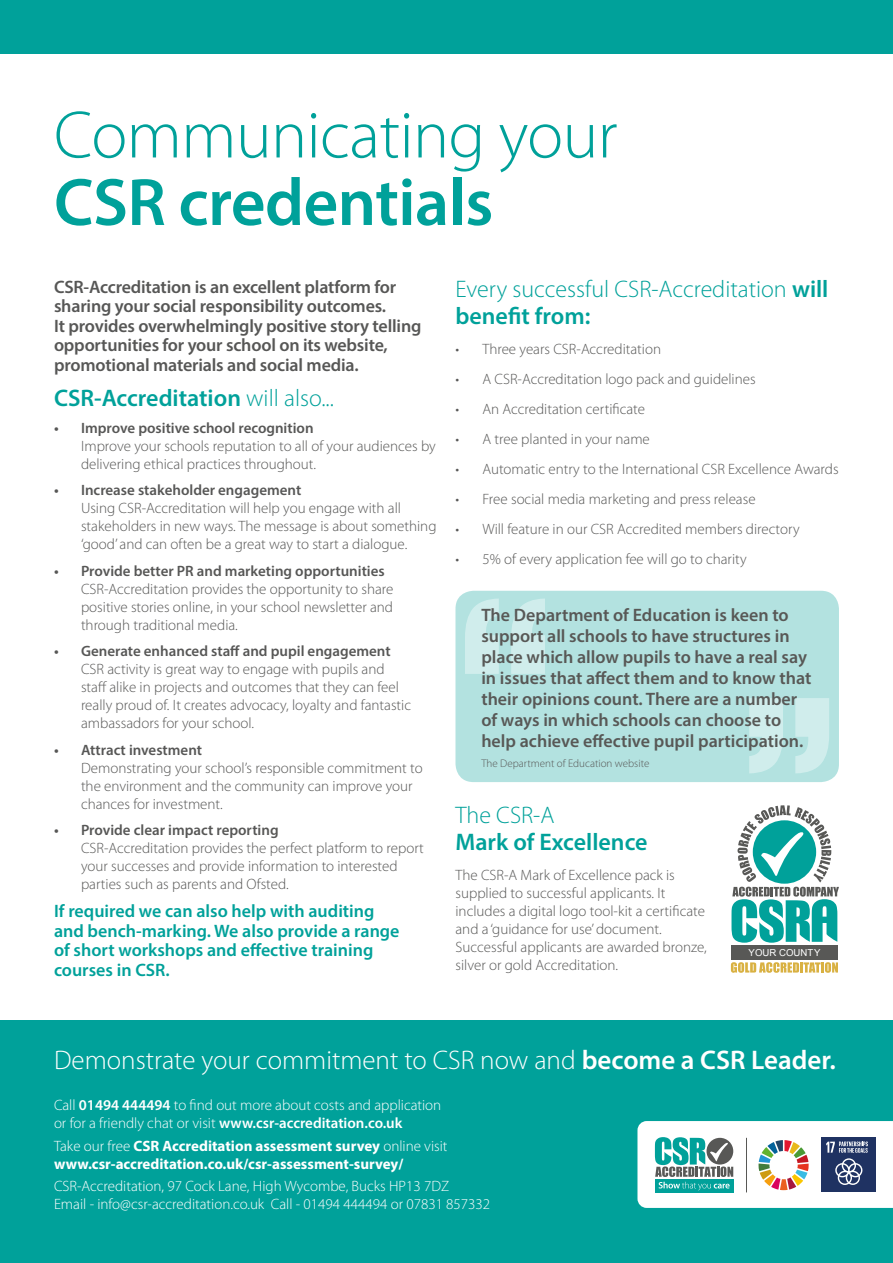
<style>
.page{position:relative;width:893px;height:1263px;background:#fff}
.page>*{position:absolute;margin:0;border:0;box-sizing:border-box;transform-origin:0 0}
.t1{font:300 67.5px "Myriad Pro";letter-spacing:-.01em;color:#00a19a}
.t2{font:600 67.5px "Myriad Pro";letter-spacing:-.01em;color:#00a19a}
.t3{font:300 27px "Myriad Pro";color:#fff}
.t4{font:300 24px/27px "Myriad Pro";color:#00a19a}
.t5{font:600 24px "Myriad Pro";color:#00a19a}
.t6{font:600 18px/21px "Myriad Pro";color:#585856}
.t7{font:600 18px/19.5px "Myriad Pro";letter-spacing:-.01em;color:#575756}
.t8{font:600 18px/19.5px "Myriad Pro";color:#00a19a}
.t9{font:300 15px/18px "Myriad Pro";color:#575756}
.t10{font:300 15px/18px "Myriad Pro";color:#fff}
.t11{font:600 15px "Myriad Pro";color:#575756}
.t12{font:700 15px/18px "Myriad Pro";color:#fff}
.t13{font:300 11.1px "Myriad Pro";color:#575756}
.t14{font:9.6px "Arial";color:#fff}
.s1{font-weight:300}
.s2{font-weight:600}
</style>
<div class="page">
<div style="left:0;top:1020px;width:893px;height:243px;background:#00a19a"></div>
<div style="left:0;top:0;width:893px;height:54px;background:#00a19a"></div>
<svg style="left:637px;top:1121px;width:256px;height:87px;background:#becfd2"></svg>
<hr style="left:746px;top:1138px;width:1px;height:54px;background:#585856">
<div style="left:731px;top:945px;width:107px;height:14px;background:#585856"></div>
<svg style="left:731px;top:962px;width:107px;height:11px"></svg>
<svg style="left:731px;top:805px;width:108px;height:138px"></svg>
<div style="left:455px;top:591px;width:384px;height:191px;background:#b3e2e0;border-radius:18px"></div>
<svg style="left:465px;top:598px;width:80px;height:76px"></svg>
<svg style="left:749px;top:698px;width:80px;height:75px"></svg>
<h1 class="t1" style="left:54px;top:98px;width:565px">Communicating your</h1>
<h1 class="t2" style="left:54px;top:159px;width:441px">CSR credentials</h1>
<p class="t7" style="left:54px;top:276px;width:369px">CSR-Accreditation is an excellent platform for sharing your social responsibility outcomes.<br>It provides overwhelmingly positive story telling opportunities for your school on its website, promotional materials and social media.</p>
<h3 class="t5" style="left:54px;top:383px;width:281px">CSR-Accreditation <span class="s1">will also...</span></h3>
<p class="t11" style="left:54px;top:418px;width:261px">• Improve positive school recognition</p>
<p class="t9" style="left:81px;top:437px;width:356px">Improve your schools reputation to all of your audiences by delivering ethical practices throughout.</p>
<p class="t11" style="left:54px;top:481px;width:249px">• Increase stakeholder engagement</p>
<p class="t9" style="left:81px;top:499px;width:357px">Using CSR-Accreditation will help you engage with all stakeholders in new ways. The message is about something ‘good’ and can often be a great way to start a dialogue.</p>
<p class="t11" style="left:54px;top:561px;width:332px">• Provide better PR and marketing opportunities</p>
<p class="t9" style="left:81px;top:580px;width:314px;text-align:justify">CSR-Accreditation provides the opportunity to share positive stories online, in your school newsletter and through traditional media.</p>
<p class="t11" style="left:54px;top:642px;width:338px">• Generate enhanced staff and pupil engagement</p>
<p class="t9" style="left:81px;top:660px;width:332px">CSR activity is great way to engage with pupils and staff alike in projects and outcomes that they can feel really proud of. It creates advocacy, loyalty and fantastic ambassadors for your school.</p>
<p class="t11" style="left:54px;top:740px;width:150px">• Attract investment</p>
<p class="t9" style="left:81px;top:759px;width:343px">Demonstrating your school’s responsible commitment to the environment and the community can improve your chances for investment.</p>
<p class="t11" style="left:54px;top:821px;width:226px">• Provide clear impact reporting</p>
<p class="t9" style="left:81px;top:839px;width:344px">CSR-Accreditation provides the perfect platform to report your successes and provide information to interested parties such as parents and Ofsted.</p>
<p class="t8" style="left:54px;top:901px;width:347px">If required we can also help with auditing and bench-marking. We also provide a range of short workshops and effective training courses in CSR.</p>
<h3 class="t4" style="left:455px;top:276px;width:374px">Every successful CSR-Accreditation <span class="s2">will benefit from:</span></h3>
<p class="t9" style="left:455px;top:340px;width:207px">• Three years CSR-Accreditation</p>
<p class="t9" style="left:455px;top:370px;width:302px">• A CSR-Accreditation logo pack and guidelines</p>
<p class="t9" style="left:455px;top:400px;width:191px">• An Accreditation certificate</p>
<p class="t9" style="left:455px;top:430px;width:196px">• A tree planted in your name</p>
<p class="t9" style="left:455px;top:460px;width:385px">• Automatic entry to the International CSR Excellence Awards</p>
<p class="t9" style="left:455px;top:490px;width:302px">• Free social media marketing and press release</p>
<p class="t9" style="left:455px;top:520px;width:346px">• Will feature in our CSR Accredited members directory</p>
<p class="t9" style="left:455px;top:550px;width:293px">• 5% of every application fee will go to charity</p>
<p class="t6" style="left:481px;top:604px;width:331px">The Department of Education is keen to support all schools to have structures in place which allow pupils to have a real say in issues that affect them and to know that their opinions count. There are a number of ways in which schools can choose to help achieve effective pupil participation.</p>
<p class="t13" style="left:481px;top:758px;width:170px">The Department of Education website</p>
<h3 class="t4" style="left:455px;top:802px;width:100px">The CSR-A</h3>
<h3 class="t5" style="left:455px;top:827px;width:194px">Mark of Excellence</h3>
<p class="t9" style="left:455px;top:866px;width:253px">The CSR-A Mark of Excellence pack is supplied to successful applicants. It includes a digital logo tool-kit a certificate and a ‘guidance for use’ document.<br>Successful applicants are awarded bronze, silver or gold Accreditation.</p>
<p class="t14" style="left:749px;top:946px;width:73px">YOUR COUNTY</p>
<h2 class="t3" style="left:54px;top:1045px;width:783px">Demonstrate your commitment to CSR now and <span class="s2">become a CSR Leader.</span></h2>
<p class="t10" style="left:54px;top:1097px;width:389px">Call <span class="s2">01494 444494</span> to find out more about costs and application or for a friendly chat or visit <span class="s2">www.csr-accreditation.co.uk</span></p>
<p class="t12" style="left:54px;top:1136px;width:395px"><span class="s1">Take our free</span> CSR Accreditation assessment survey <span class="s1">online visit </span>www.csr-accreditation.co.uk/csr-assessment-survey/</p>
<p class="t10" style="left:54px;top:1177px;width:438px">CSR-Accreditation, 97 Cock Lane, High Wycombe, Bucks HP13 7DZ<br>Email - info@csr-accreditation.co.uk Call - 01494 444494 or 07831 857332</p>
</div>
